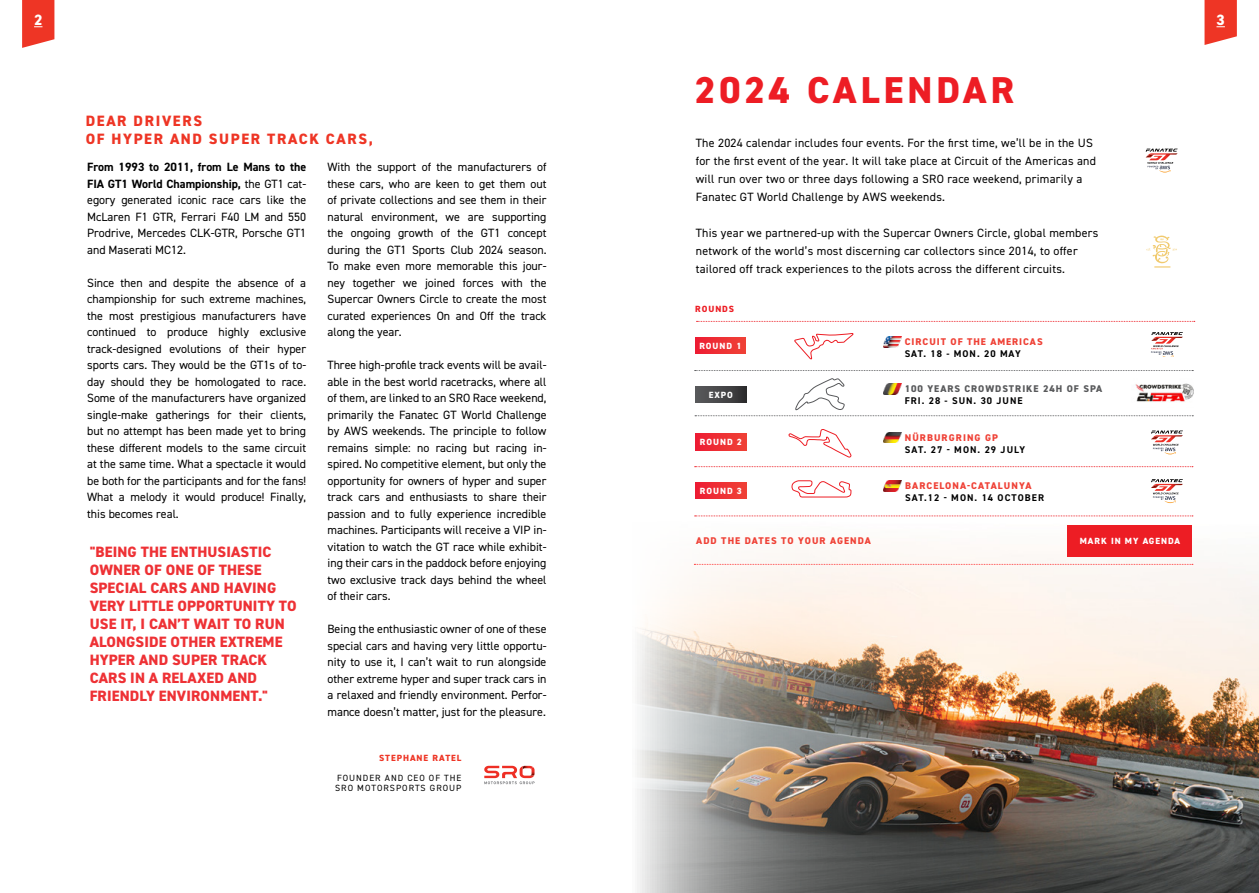
<style>
.page{position:relative;width:1259px;height:893px;background:#fff}
.page>*{position:absolute;margin:0;border:0;box-sizing:border-box;transform-origin:0 0}
.t1{font:800 37.5px "DIN2014";letter-spacing:.105em;color:#ed1d24}
.t2{font:800 15px/18px "DIN2014";letter-spacing:.01em;color:#ee3135}
.t3{font:800 15px/18px "DIN2014";letter-spacing:.11em;color:#ee3525}
.t4{font:800 15px "DIN2014";color:#fff}
.t5{font:12px/16.5px "DIN2014";letter-spacing:.02em;color:#000;text-align:justify}
.t6{font:800 9.75px "DIN2014";letter-spacing:.11em;color:#ef4136}
.t7{font:700 9.75px "DIN2014";letter-spacing:.1em;color:#000}
.t8{font:800 9.75px "DIN2014";letter-spacing:.1em;color:#58595b}
.t9{font:9px/10.8px "DIN2014";letter-spacing:.11em;color:#000}
.t10{font:800 9px "DIN2014";letter-spacing:.11em;color:#fff}
.t11{font:800 9px "DIN2014";letter-spacing:.11em;color:#ee3525}
.t12{font:800 9px "DIN2014";letter-spacing:.11em;color:#ed1d24}
.s1{font-weight:700}
</style>
<div class="page">
<img style="left:637px;top:0;width:622px;height:893px">
<svg style="left:22px;top:0;width:32px;height:48px;background:#ef493a"></svg>
<svg style="left:1204px;top:0;width:32px;height:45px"></svg>
<svg style="left:696px;top:321px;width:498px;height:1px"></svg>
<svg style="left:694px;top:466px;width:499px;height:1px"></svg>
<svg style="left:1145px;top:149px;width:32px;height:24px"></svg>
<div style="left:695px;top:434px;width:51px;height:16px;background:linear-gradient(to right,#ed1d33,#ef4236)"></div>
<div style="left:695px;top:338px;width:50px;height:16px;background:linear-gradient(to right,#ed1d33,#ef4036)"></div>
<svg style="left:694px;top:370px;width:499px;height:1px"></svg>
<svg style="left:1151px;top:479px;width:32px;height:24px"></svg>
<div style="left:695px;top:482px;width:51px;height:16px;background:linear-gradient(to right,#ed1d33,#ef4236)"></div>
<svg style="left:794px;top:333px;width:60px;height:27px"></svg>
<svg style="left:787px;top:429px;width:65px;height:28px"></svg>
<svg style="left:789px;top:480px;width:62px;height:21px"></svg>
<img style="left:883px;top:336px;width:18px;height:11px">
<img style="left:883px;top:432px;width:18px;height:11px">
<img style="left:883px;top:480px;width:18px;height:11px">
<svg style="left:1151px;top:430px;width:32px;height:24px"></svg>
<svg style="left:1151px;top:332px;width:32px;height:25px"></svg>
<svg style="left:694px;top:564px;width:499px;height:1px"></svg>
<div style="left:1067px;top:525px;width:125px;height:31px;background:#ed1d24"></div>
<svg style="left:694px;top:516px;width:499px;height:1px"></svg>
<svg style="left:695px;top:378px;width:498px;height:38px"></svg>
<svg style="left:484px;top:766px;width:50px;height:18px"></svg>
<svg style="left:1146px;top:236px;width:31px;height:32px"></svg>
<img style="left:1125px;top:378px;width:68px;height:29px">
<p class="t4" style="left:34px;top:10px;width:10px">2</p>
<p class="t4" style="left:1216px;top:10px;width:10px">3</p>
<p class="t3" style="left:86px;top:111px;width:288px">DEAR DRIVERS<br>OF HYPER AND SUPER TRACK CARS,</p>
<p class="t5" style="left:87px;top:159px;width:220px"><span class="s1">From 1993 to 2011, from Le Mans to the FIA GT1 World Championship,</span> the GT1 cat&shy;egory generated iconic race cars like the McLaren F1 GTR, Ferrari F40 LM and 550<br>Prodrive, Mercedes CLK-GTR, Porsche GT1 and Maserati MC12.</p>
<p class="t5" style="left:87px;top:274px;width:221px">Since then and despite the absence of a championship for such extreme machines, the most prestigious manufacturers have continued to produce highly exclusive track-designed evolutions of their hyper sports cars. They would be the GT1s of to&shy;day should they be homologated to race.<br>Some of the manufacturers have organized single-make gatherings for their clients, but no attempt has been made yet to bring these different models to the same circuit at the same time. What a spectacle it would be both for the participants and for the fans!<br>What a melody it would produce! Finally, this becomes real.</p>
<p class="t5" style="left:327px;top:159px;width:221px">With the support of the manufacturers of these cars, who are keen to get them out of private collections and see them in their natural environment, we are supporting the ongoing growth of the GT1 concept during the GT1 Sports Club 2024 season.<br>To make even more memorable this jour&shy;ney together we joined forces with the Supercar Owners Circle to create the most curated experiences On and Off the track along the year.</p>
<p class="t5" style="left:327px;top:357px;width:221px">Three high-profile track events will be avail&shy;able in the best world racetracks, where all of them, are linked to an SRO Race weekend, primarily the Fanatec GT World Challenge by AWS weekends. The principle to follow remains simple: no racing but racing in&shy;spired. No competitive element, but only the opportunity for owners of hyper and super track cars and enthusiasts to share their passion and to fully experience incredible machines. Participants will receive a VIP in&shy;vitation to watch the GT race while exhibit&shy;ing their cars in the paddock before enjoying two exclusive track days behind the wheel of their cars.</p>
<p class="t5" style="left:327px;top:621px;width:221px">Being the enthusiastic owner of one of these special cars and having very little opportu&shy;nity to use it, I can’t wait to run alongside other extreme hyper and super track cars in a relaxed and friendly environment. Perfor&shy;mance doesn’t matter, just for the pleasure.</p>
<p class="t11" style="left:379px;top:752px;width:84px">STEPHANE RATEL</p>
<p class="t9" style="left:335px;top:772px;width:128px">FOUNDER AND CEO OF THE<br>SRO MOTORSPORTS GROUP</p>
<p class="t2" style="left:90px;top:543px;width:208px">"BEING THE ENTHUSIASTIC<br>OWNER OF ONE OF THESE<br>SPECIAL CARS AND HAVING<br>VERY LITTLE OPPORTUNITY TO<br>USE IT, I CAN’T WAIT TO RUN<br>ALONGSIDE OTHER EXTREME<br>HYPER AND SUPER TRACK<br>CARS IN A RELAXED AND<br>FRIENDLY ENVIRONMENT."</p>
<h1 class="t1" style="left:694px;top:65px;width:321px">2024 CALENDAR</h1>
<p class="t5" style="left:696px;top:133px;width:402px;line-height:18px;text-align:left">The 2024 calendar includes four events. For the first time, we’ll be in the US for the first event of the year. It will take place at Circuit of the Americas and will run over two or three days following a SRO race weekend, primarily a Fanatec GT World Challenge by AWS weekends.</p>
<p class="t5" style="left:696px;top:223px;width:404px;line-height:18px;text-align:left">This year we partnered-up with the Supercar Owners Circle, global members network of the world’s most discerning car collectors since 2014, to offer tailored off track experiences to the pilots across the different circuits.</p>
<p class="t12" style="left:695px;top:303px;width:40px">ROUNDS</p>
<p class="t10" style="left:699px;top:340px;width:44px">ROUND 1</p>
<p class="t10" style="left:708px;top:389px;width:26px">EXPO</p>
<p class="t10" style="left:700px;top:436px;width:44px">ROUND 2</p>
<p class="t10" style="left:700px;top:484px;width:44px">ROUND 3</p>
<p class="t6" style="left:904px;top:335px;width:139px">CIRCUIT OF THE AMERICAS</p>
<p class="t7" style="left:904px;top:347px;width:117px">SAT. 18 - MON. 20 MAY</p>
<p class="t8" style="left:904px;top:383px;width:199px">100 YEARS CROWDSTRIKE 24H OF SPA</p>
<p class="t7" style="left:904px;top:394px;width:119px">FRI. 28 - SUN. 30 JUNE</p>
<p class="t6" style="left:905px;top:431px;width:95px">NÜRBURGRING GP</p>
<p class="t7" style="left:905px;top:443px;width:122px">SAT. 27 - MON. 29 JULY</p>
<p class="t6" style="left:905px;top:479px;width:128px">BARCELONA-CATALUNYA</p>
<p class="t7" style="left:905px;top:491px;width:140px">SAT.12 - MON. 14 OCTOBER</p>
<p class="t6" style="left:696px;top:534px;width:176px">ADD THE DATES TO YOUR AGENDA</p>
<p class="t10" style="left:1079px;top:535px;width:102px">MARK IN MY AGENDA</p>
</div>
